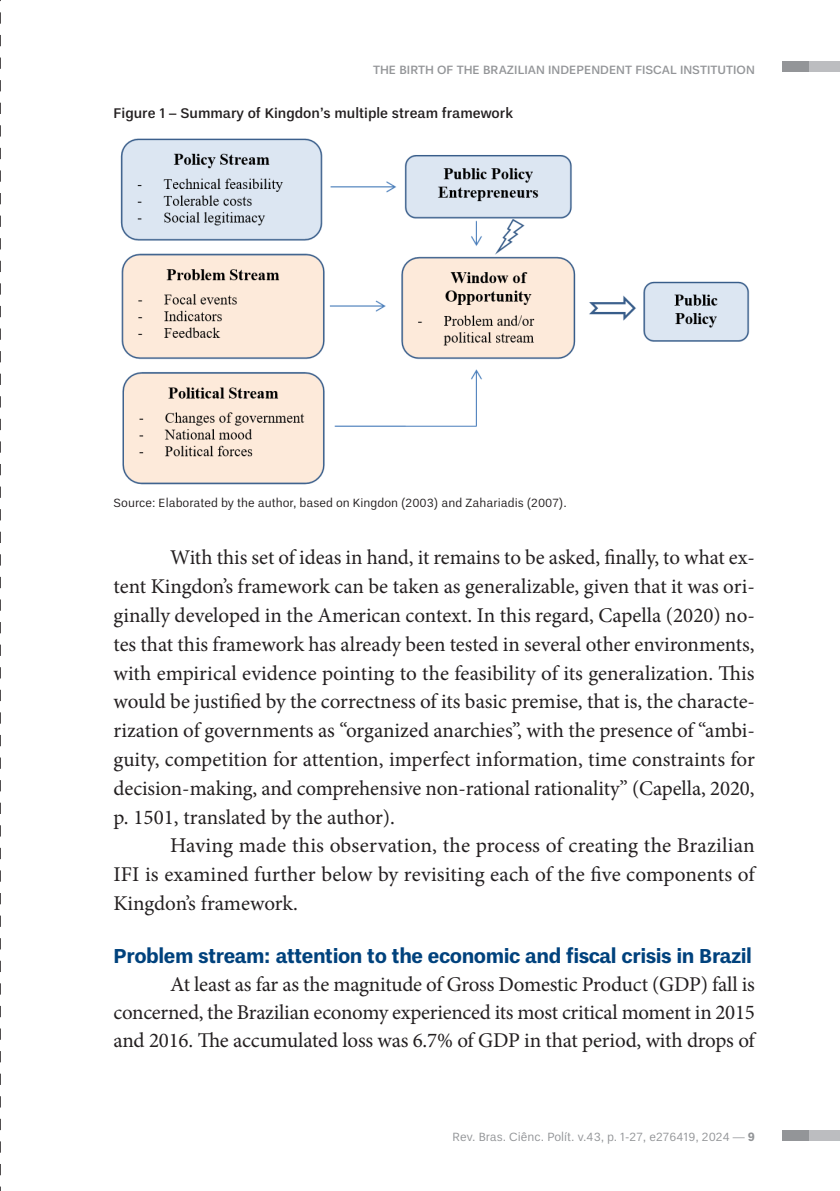
<style>
.page{position:relative;width:840px;height:1191px;background:#fff}
.page>*{position:absolute;margin:0;border:0;box-sizing:border-box;transform-origin:0 0}
.hb_txtCorrido{font:21px/28.8px "Minion Pro";letter-spacing:-.005em;color:#231f20;text-align:justify}
.h2{font:700 20px "Un B Pro";letter-spacing:-.02em;color:#00427d}
.hb_figTabEtc_títulos{font:500 14px "Un B Pro";color:#231f20}
.hb_qdrTabFigEtc_03_fontes-e-legendas{font:12px "Un B Pro";color:#231f20}
.t1{font:500 12px "Un B Pro";color:#939598}
.t2{font:12px "Un B Pro";color:#939598}
.s1{font-weight:700}
</style>
<div class="page">
<div style="left:781px;top:61px;width:58px;height:11px;background:#939598"></div>
<div style="left:781px;top:1130px;width:58px;height:11px;background:#939598"></div>
<div style="left:808px;top:61px;width:31px;height:11px;background:#bcbdc0"></div>
<div style="left:808px;top:1130px;width:31px;height:11px;background:#bcbdc0"></div>
<svg style="left:0;top:0;width:1px;height:1191px"></svg>
<img style="left:120px;top:138px;width:630px;height:347px">
<p class="t1" style="left:373px;top:61px;width:383px">The birth of the Brazilian I ndependent Fiscal I nstitution</p>
<p class="hb_figTabEtc_títulos" style="left:113px;top:102px;width:401px">Figure 1 – Summary of Kingdon’s multiple stream framework</p>
<p class="hb_qdrTabFigEtc_03_fontes-e-legendas" style="left:113px;top:495px;width:454px">Source: Elaborated by the author, based on Kingdon (2003) and Zahariadis (2007).</p>
<p class="hb_txtCorrido" style="left:113px;top:543px;width:642px;text-indent:57px">With this set of ideas in hand, it remains to be asked, finally, to what ex&shy;tent Kingdon’s framework can be taken as generalizable, given that it was ori&shy;ginally developed in the American context. In this regard, Capella (2020) no&shy;tes that this framework has already been tested in several other environments, with empirical evidence pointing to the feasibility of its generalization. This would be justified by the correctness of its basic premise, that is, the characte&shy;rization of governments as “organized anarchies”, with the presence of “ambi&shy;guity, competition for attention, imperfect information, time constraints for decision-making, and comprehensive non-rational rationality” (Capella, 2020, p. 1501, translated by the author).</p>
<p class="hb_txtCorrido" style="left:113px;top:831px;width:642px;text-indent:57px">Having made this observation, the process of creating the Brazilian IFI is examined further below by revisiting each of the five components of Kingdon’s framework.</p>
<p class="h2" style="left:113px;top:944px;width:639px">Problem stream: attention to the economic and fiscal crisis in Brazil</p>
<p class="hb_txtCorrido" style="left:113px;top:970px;width:642px;line-height:28px;text-indent:57px">At least as far as the magnitude of Gross Domestic Product (GDP) fall is concerned, the Brazilian economy experienced its most critical moment in 2015 and 2016. The accumulated loss was 6.7% of GDP in that period, with drops of</p>
<p class="t2" style="left:452px;top:1129px;width:303px">Rev. Bras. Ciênc. Polít. v.43, p. 1-27, e276419, 2024 — <span class="s1">9</span></p>
</div>
